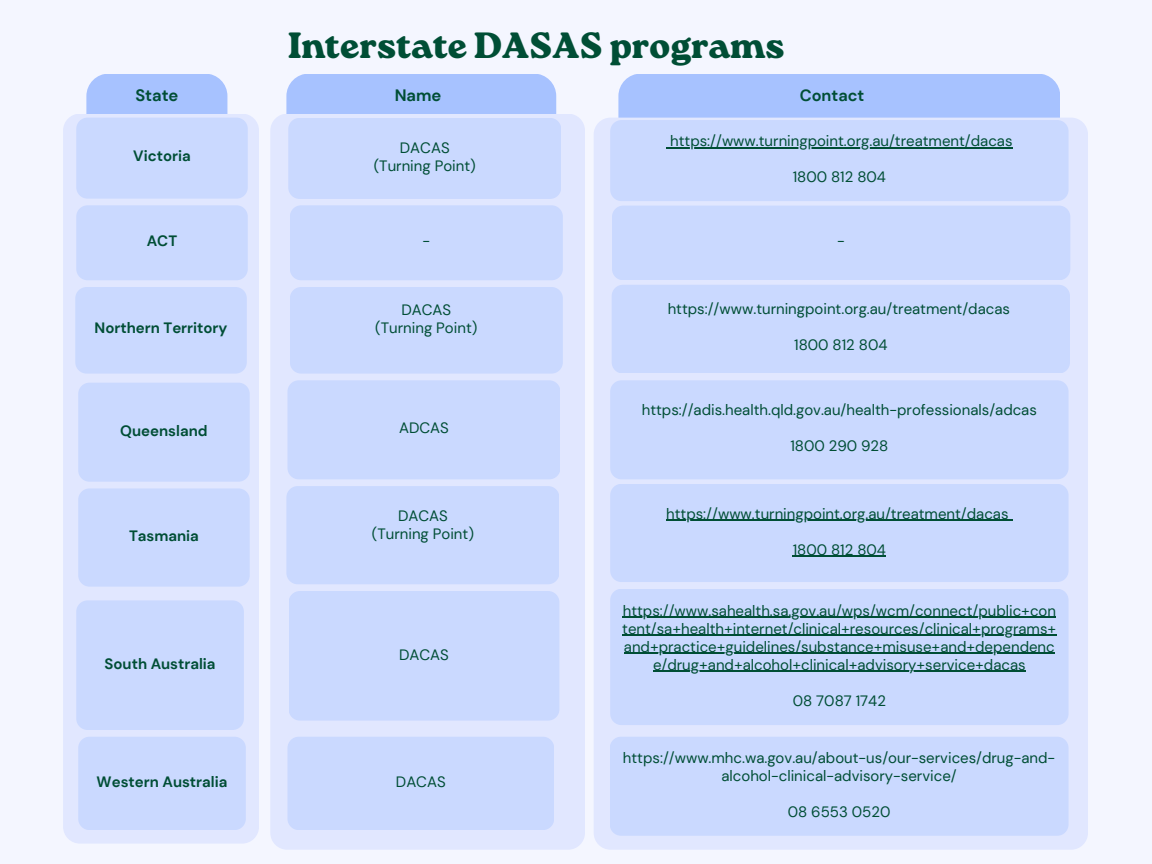
<style>
.page{position:relative;width:1152px;height:864px;background:#f4f6ff}
.page>*{position:absolute;margin:0;border:0;box-sizing:border-box;transform-origin:0 0}
.t1{font:800 36.45px "Roca One";letter-spacing:-.01em;color:#004e35}
.t2{font:700 16.5px "DM Sans";color:#004e35}
.t3{font:700 16.2px "DM Sans";color:#004e35}
.t4{font:15px/18px "DM Sans";color:#004e35;text-align:center}
.t5{font:700 15px "DM Sans";color:#004e35}
</style>
<div class="page">
<div style="left:86px;top:74px;width:141px;height:679px;background:#a7c2ff;border-radius:22px"></div>
<div style="left:286px;top:74px;width:270px;height:679px;background:#a7c2ff;border-radius:22px"></div>
<div style="left:618px;top:74px;width:442px;height:679px;background:#a7c2ff;border-radius:22px"></div>
<div style="left:63px;top:114px;width:196px;height:729px;background:#e1e7ff;border-radius:17px"></div>
<div style="left:270px;top:114px;width:315px;height:736px;background:#e1e7ff;border-radius:17px"></div>
<div style="left:594px;top:118px;width:494px;height:732px;background:#e1e7ff;border-radius:17px"></div>
<div style="left:76px;top:118px;width:172px;height:81px;background:#cad9ff;border-radius:11px"></div>
<div style="left:288px;top:118px;width:273px;height:81px;background:#cad9ff;border-radius:11px"></div>
<div style="left:610px;top:120px;width:459px;height:81px;background:#cad9ff;border-radius:11px"></div>
<hr style="left:670px;top:147px;width:343px;height:1px;background:#004e35">
<div style="left:612px;top:206px;width:458px;height:74px;background:#cad9ff;border-radius:11px"></div>
<div style="left:612px;top:285px;width:458px;height:88px;background:#cad9ff;border-radius:11px"></div>
<div style="left:610px;top:380px;width:459px;height:99px;background:#cad9ff;border-radius:11px"></div>
<div style="left:610px;top:484px;width:459px;height:98px;background:#cad9ff;border-radius:11px"></div>
<hr style="left:666px;top:520px;width:343px;height:1px;background:#004e35">
<hr style="left:793px;top:556px;width:93px;height:1px;background:#004e35">
<div style="left:290px;top:205px;width:273px;height:75px;background:#cad9ff;border-radius:11px"></div>
<div style="left:290px;top:287px;width:273px;height:86px;background:#cad9ff;border-radius:11px"></div>
<div style="left:287px;top:380px;width:273px;height:99px;background:#cad9ff;border-radius:11px"></div>
<div style="left:286px;top:486px;width:273px;height:98px;background:#cad9ff;border-radius:11px"></div>
<div style="left:78px;top:488px;width:172px;height:99px;background:#cad9ff;border-radius:11px"></div>
<div style="left:78px;top:383px;width:172px;height:99px;background:#cad9ff;border-radius:11px"></div>
<div style="left:75px;top:287px;width:172px;height:86px;background:#cad9ff;border-radius:11px"></div>
<div style="left:76px;top:205px;width:172px;height:75px;background:#cad9ff;border-radius:11px"></div>
<div style="left:76px;top:600px;width:168px;height:130px;background:#cad9ff;border-radius:11px"></div>
<div style="left:289px;top:591px;width:270px;height:129px;background:#cad9ff;border-radius:11px"></div>
<div style="left:610px;top:589px;width:459px;height:136px;background:#cad9ff;border-radius:11px"></div>
<hr style="left:623px;top:617px;width:433px;height:1px;background:#004e35">
<hr style="left:622px;top:635px;width:434px;height:1px;background:#004e35">
<hr style="left:624px;top:653px;width:431px;height:1px;background:#004e35">
<hr style="left:653px;top:671px;width:373px;height:1px;background:#004e35">
<div style="left:78px;top:737px;width:168px;height:93px;background:#cad9ff;border-radius:11px"></div>
<div style="left:287px;top:737px;width:267px;height:93px;background:#cad9ff;border-radius:11px"></div>
<div style="left:610px;top:737px;width:458px;height:99px;background:#cad9ff;border-radius:11px"></div>
<p class="t1" style="left:288px;top:24px;width:498px">Interstate DASAS programs</p>
<p class="t2" style="left:135px;top:85px;width:45px">State</p>
<p class="t2" style="left:395px;top:85px;width:48px">Name</p>
<p class="t3" style="left:800px;top:85px;width:66px">Contact</p>
<p class="t5" style="left:133px;top:147px;width:59px">Victoria</p>
<p class="t5" style="left:147px;top:231px;width:32px">ACT</p>
<p class="t5" style="left:95px;top:318px;width:134px">Northern Territory</p>
<p class="t5" style="left:120px;top:421px;width:89px">Queensland</p>
<p class="t4" style="left:400px;top:139px;width:51px">DACAS</p>
<p class="t4" style="left:374px;top:157px;width:104px">(Turning Point)</p>
<p class="t4" style="left:422px;top:232px;width:9px">-</p>
<p class="t4" style="left:401px;top:301px;width:51px">DACAS</p>
<p class="t4" style="left:375px;top:319px;width:104px">(Turning Point)</p>
<p class="t4" style="left:399px;top:419px;width:51px">ADCAS</p>
<p class="t4" style="left:398px;top:507px;width:51px">DACAS</p>
<p class="t5" style="left:129px;top:526px;width:71px">Tasmania</p>
<p class="t4" style="left:372px;top:525px;width:104px">(Turning Point)</p>
<p class="t5" style="left:105px;top:654px;width:113px">South Australia</p>
<p class="t4" style="left:399px;top:646px;width:51px">DACAS</p>
<p class="t5" style="left:97px;top:772px;width:132px">Western Australia</p>
<p class="t4" style="left:396px;top:773px;width:51px">DACAS</p>
<p class="t4" style="left:670px;top:132px;width:344px">https://www.turningpoint.org.au/treatment/dacas</p>
<p class="t4" style="left:793px;top:168px;width:95px">1800 812 804</p>
<p class="t4" style="left:837px;top:232px;width:9px">-</p>
<p class="t4" style="left:668px;top:300px;width:344px">https://www.turningpoint.org.au/treatment/dacas</p>
<p class="t4" style="left:794px;top:336px;width:95px">1800 812 804</p>
<p class="t4" style="left:642px;top:401px;width:397px">https://adis.health.qld.gov.au/health-professionals/adcas</p>
<p class="t4" style="left:790px;top:437px;width:99px">1800 290 928</p>
<p class="t4" style="left:666px;top:505px;width:344px">https://www.turningpoint.org.au/treatment/dacas</p>
<p class="t4" style="left:793px;top:541px;width:95px">1800 812 804</p>
<p class="t4" style="left:622px;top:602px;width:436px">https://www.sahealth.sa.gov.au/wps/wcm/connect/public+con tent/sa+health+internet/clinical+resources/clinical+programs+ and+practice+guidelines/substance+misuse+and+dependenc e/drug+and+alcohol+clinical+advisory+service+dacas</p>
<p class="t4" style="left:793px;top:692px;width:95px">08 7087 1742</p>
<p class="t4" style="left:623px;top:748px;width:434px">https://www.mhc.wa.gov.au/about-us/our-services/drug-and&shy;alcohol-clinical-advisory-service/</p>
<p class="t4" style="left:788px;top:802px;width:104px">08 6553 0520</p>
</div>
